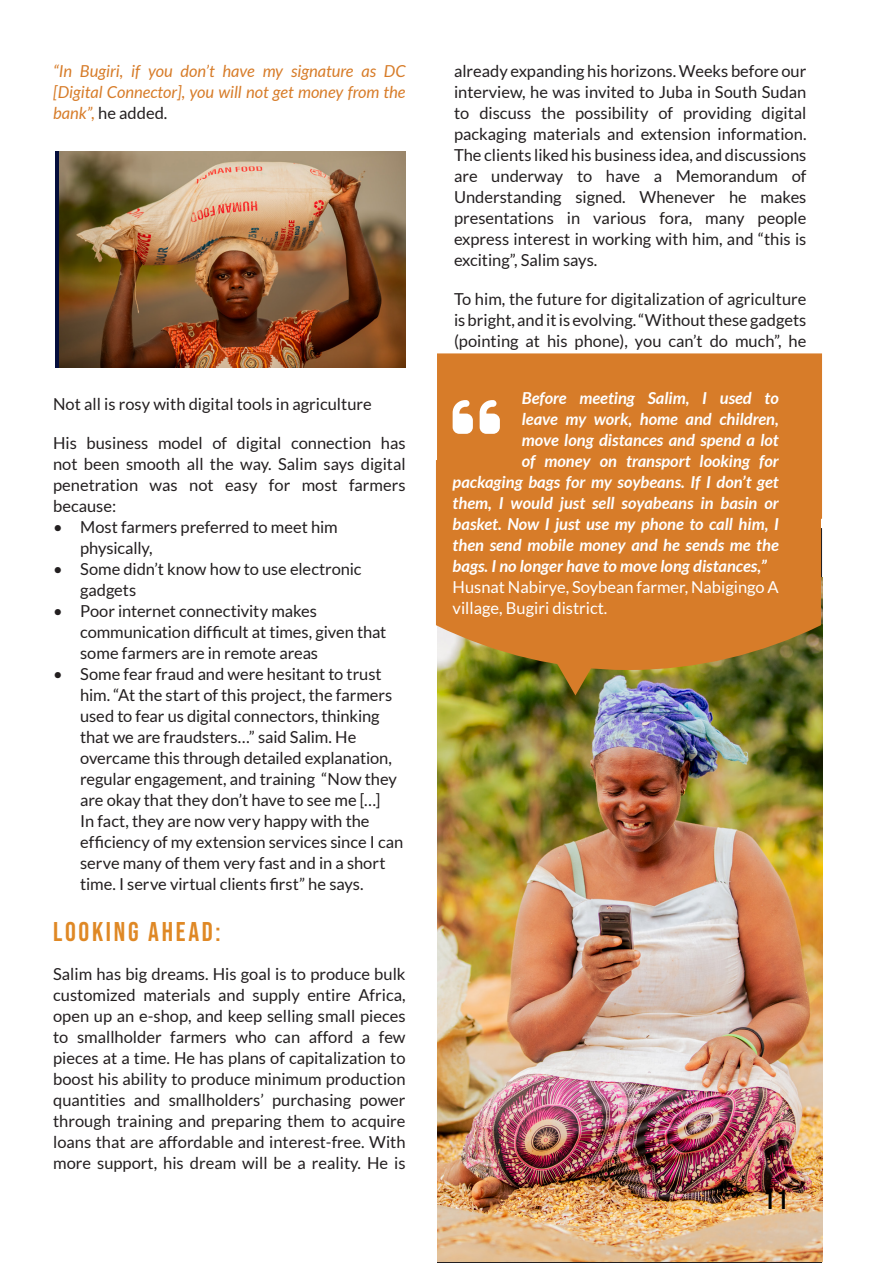
<style>
.page{position:relative;width:893px;height:1263px;background:#fff}
.page>*{position:absolute;margin:0;border:0;box-sizing:border-box;transform-origin:0 0}
.TITLES_SMALL_INLe{font:27px "Bebas Neue";letter-spacing:.1em;color:#df8825}
.TITLES_SMALL{font:27px "Bebas Neue";color:#000001}
.MAIN_PARAGRAPH_STYLE{font:16.5px/21px "Lato";letter-spacing:-.005em;color:#231f20;text-align:justify}
.MAIN_PARAGRAPH_STYLE-2{font:italic 700 16.5px "Lato";color:#fff}
.MAIN_PARAGRAPH_STYLE-3{font:italic 16.5px/21px "Lato";color:#d77c29;text-align:justify}
.MAIN_PARAGRAPH_STYLE-4{font:16.5px/21px "Lato";color:#fff}
.s1{font-style:normal;color:#231f20}
</style>
<div class="page">
<img style="left:437px;top:578px;width:385px;height:683px">
<img style="left:59px;top:151px;width:347px;height:216px">
<div style="left:437px;top:353px;width:385px;height:210px;background:#d77c29"></div>
<svg style="left:436px;top:460px;width:385px;height:210px;background:#d17c2b"></svg>
<svg style="left:551px;top:653px;width:49px;height:42px;background:#a37523"></svg>
<div style="left:453px;top:400px;width:47px;height:34px;background:#d77c29"></div>
<p class="MAIN_PARAGRAPH_STYLE-3" style="left:53px;top:61px;width:354px">“In Bugiri, if you don’t have my signature as DC [Digital Connector], you will not get money from the bank”, <span class="s1">he added.</span></p>
<p class="MAIN_PARAGRAPH_STYLE" style="left:53px;top:393px;width:320px">Not all is rosy with digital tools in agriculture</p>
<p class="MAIN_PARAGRAPH_STYLE" style="left:53px;top:432px;width:354px">His business model of digital connection has not been smooth all the way. Salim says digital penetration was not easy for most farmers because:</p>
<p class="MAIN_PARAGRAPH_STYLE" style="left:80px;top:516px;width:259px;text-indent:-27px">• Most farmers preferred to meet him physically,</p>
<p class="MAIN_PARAGRAPH_STYLE" style="left:80px;top:558px;width:283px;text-indent:-27px">• Some didn’t know how to use electronic gadgets</p>
<p class="MAIN_PARAGRAPH_STYLE" style="left:80px;top:600px;width:308px;text-align:left;text-indent:-27px">• Poor internet connectivity makes communication difficult at times, given that some farmers are in remote areas</p>
<p class="MAIN_PARAGRAPH_STYLE" style="left:80px;top:663px;width:325px;text-align:left;text-indent:-27px">• Some fear fraud and were hesitant to trust him. “At the start of this project, the farmers used to fear us digital connectors, thinking that we are fraudsters…” said Salim. He overcame this through detailed explanation, regular engagement, and training “Now they are okay that they don’t have to see me […]<br>In fact, they are now very happy with the efficiency of my extension services since I can serve many of them very fast and in a short time. I serve virtual clients first” he says.</p>
<p class="TITLES_SMALL_INLe" style="left:53px;top:916px;width:169px">LOOKING AHEAD:</p>
<p class="MAIN_PARAGRAPH_STYLE" style="left:53px;top:963px;width:354px">Salim has big dreams. His goal is to produce bulk customized materials and supply entire Africa, open up an e-shop, and keep selling small pieces to smallholder farmers who can afford a few pieces at a time. He has plans of capitalization to boost his ability to produce minimum production quantities and smallholders’ purchasing power through training and preparing them to acquire loans that are affordable and interest-free. With more support, his dream will be a reality. He is</p>
<p class="MAIN_PARAGRAPH_STYLE" style="left:454px;top:60px;width:354px">already expanding his horizons. Weeks before our interview, he was invited to Juba in South Sudan to discuss the possibility of providing digital packaging materials and extension information.<br>The clients liked his business idea, and discussions are underway to have a Memorandum of Understanding signed. Whenever he makes presentations in various fora, many people express interest in working with him, and “this is exciting”, Salim says.</p>
<p class="MAIN_PARAGRAPH_STYLE" style="left:454px;top:288px;width:354px">To him, the future for digitalization of agriculture is bright, and it is evolving. “Without these gadgets (pointing at his phone), you can’t do much”, he</p>
<p class="MAIN_PARAGRAPH_STYLE-2" style="left:522px;top:388px;width:259px">Before meeting Salim, I used to</p>
<p class="MAIN_PARAGRAPH_STYLE-2" style="left:522px;top:409px;width:259px">leave my work, home and children,</p>
<p class="MAIN_PARAGRAPH_STYLE-2" style="left:522px;top:430px;width:259px">move long distances and spend a lot</p>
<p class="MAIN_PARAGRAPH_STYLE-2" style="left:522px;top:451px;width:259px">of money on transport looking for</p>
<p class="MAIN_PARAGRAPH_STYLE-2" style="left:453px;top:472px;width:328px">packaging bags for my soybeans. If I don’t get</p>
<p class="MAIN_PARAGRAPH_STYLE-2" style="left:453px;top:493px;width:328px">them, I would just sell soyabeans in basin or</p>
<p class="MAIN_PARAGRAPH_STYLE-2" style="left:453px;top:514px;width:328px">basket. Now I just use my phone to call him, I</p>
<p class="MAIN_PARAGRAPH_STYLE-2" style="left:453px;top:535px;width:328px">then send mobile money and he sends me the</p>
<p class="MAIN_PARAGRAPH_STYLE-2" style="left:453px;top:556px;width:316px">bags. I no longer have to move long distances,”</p>
<p class="MAIN_PARAGRAPH_STYLE-4" style="left:453px;top:576px;width:328px">Husnat Nabirye, Soybean farmer, Nabigingo A village, Bugiri district.</p>
<p class="TITLES_SMALL" style="left:763px;top:1184px;width:26px">11</p>
</div>
